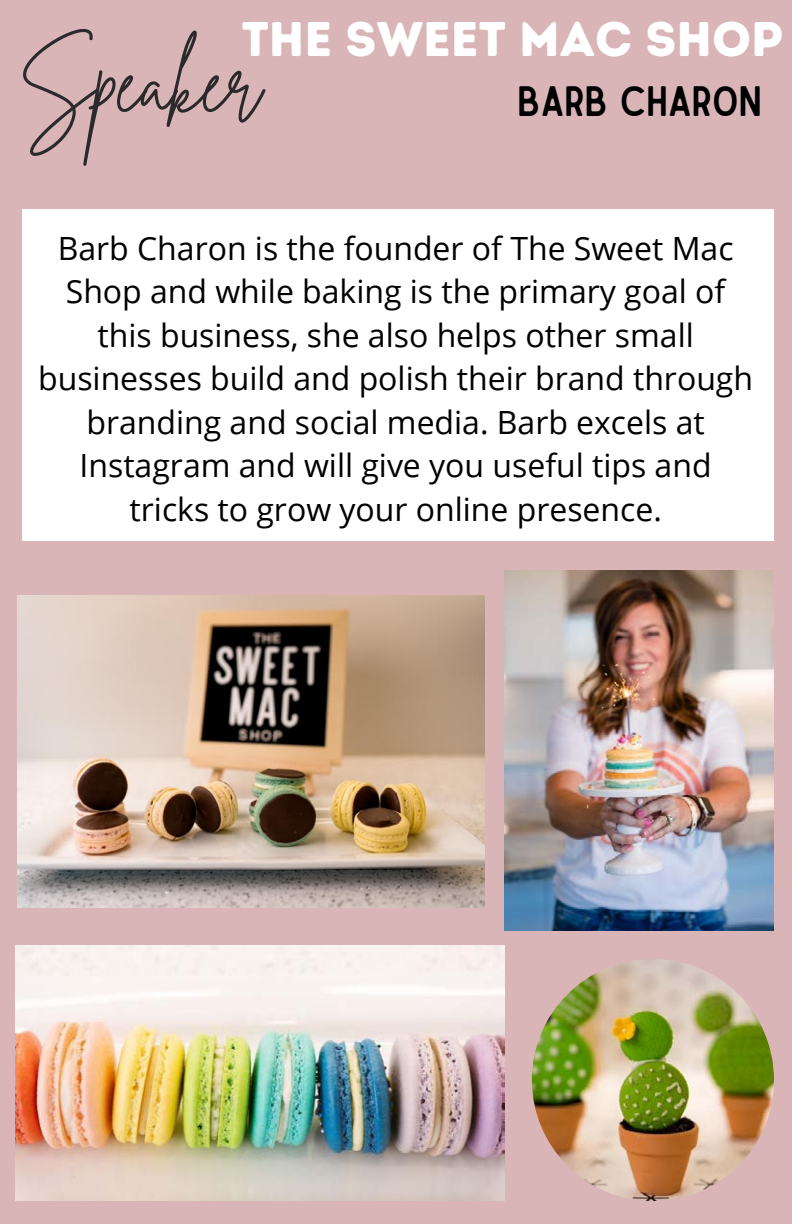
<style>
.page{position:relative;width:792px;height:1224px;background:#d9b5b8}
.page>*{position:absolute;margin:0;border:0;box-sizing:border-box;transform-origin:0 0}
.t1{font:81.6px "Brittany Signature";color:#2a2a2a}
.t2{font:48.6px "Intro Rust Base";color:#fff}
.t3{font:40.6px "Sailors";color:#000}
.t4{font:32px/43.6px "Open Sans";color:#000;text-align:center}
</style>
<div class="page">
<div style="left:22px;top:209px;width:751px;height:331px;background:#fff"></div>
<img style="left:505px;top:571px;width:268px;height:360px">
<img style="left:18px;top:595px;width:466px;height:312px">
<img style="left:15px;top:945px;width:489px;height:255px">
<img style="left:532px;top:959px;width:242px;height:242px;border-radius:50%">
<h2 class="t2" style="left:242px;top:10px;width:543px">THE SWEET MAC SHOP</h2>
<p class="t3" style="left:518px;top:86px;width:246px">BARB CHARON</p>
<h1 class="t1" style="left:18px;top:30px;width:245px">Speaker</h1>
<p class="t4" style="left:38px;top:226px;width:716px">Barb Charon is the founder of The Sweet Mac Shop and while baking is the primary goal of this business, she also helps other small businesses build and polish their brand through branding and social media. Barb excels at Instagram and will give you useful tips and tricks to grow your online presence.</p>
</div>
